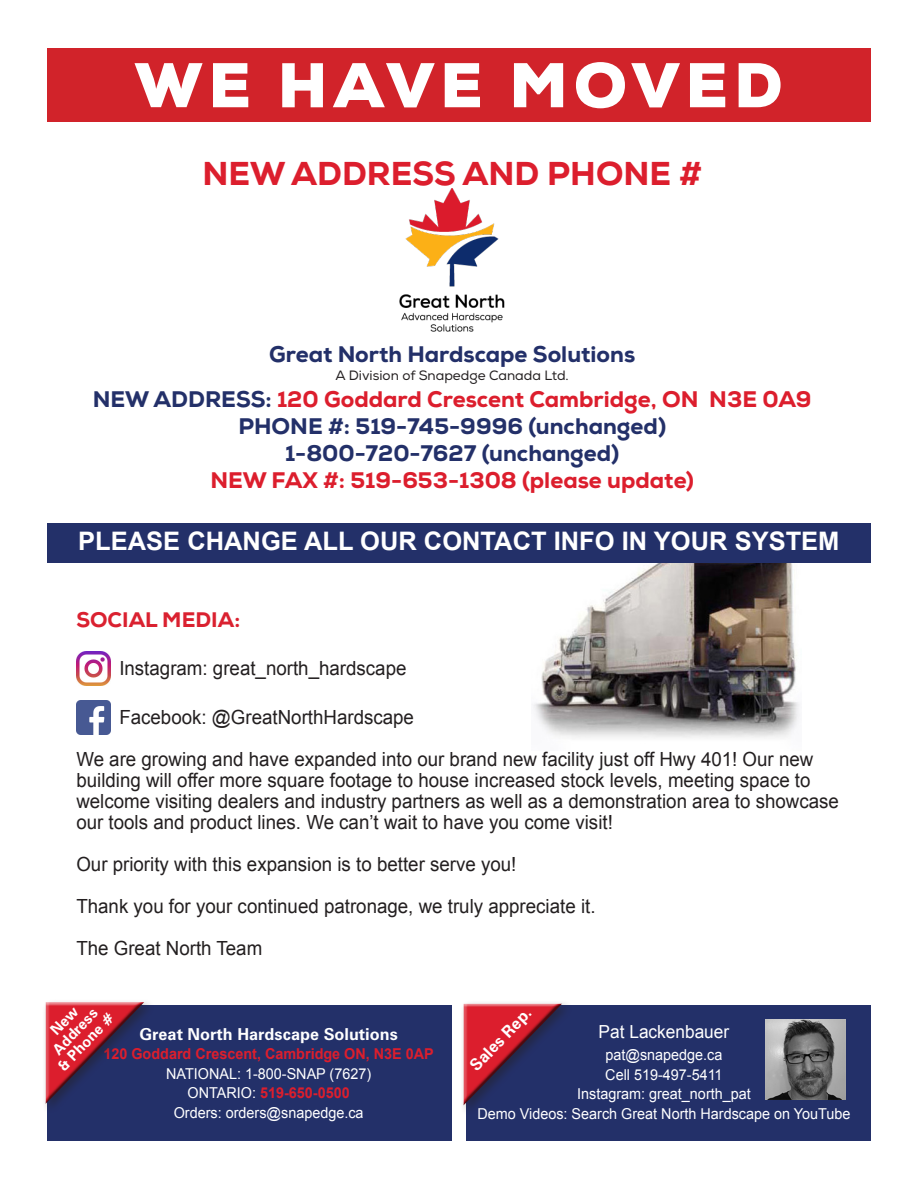
<style>
.page{position:relative;width:918px;height:1188px;background:#fff}
.page>*{position:absolute;margin:0;border:0;box-sizing:border-box;transform-origin:0 0}
.t1{font:900 63px "Nexa";letter-spacing:.1em;color:#fff}
.t2{font:800 33px "Nexa";color:#dc1e2d}
.t3{font:700 25.5px "Arial";color:#fff}
.t4{font:800 22.5px "Nexa";color:#233069}
.t5{font:800 22.5px "Nexa";color:#dc1e2d}
.t6{font:800 21px "Nexa";color:#da2130}
.t7{font:19.5px/21px "Arial";color:#231f20;scale:.96 1}
.t8{font:18px "Arial";color:#fff;scale:.96 1}
.t9{font:700 16.5px "Zurich BT";color:#fff}
.t10{font:15px "Arial";color:#fff;scale:.96 1}
.t11{font:700 15px "Arial";color:#dc1e2d;scale:.96 1}
.t12{font:700 15px "Zurich BT";color:#fff}
.t13{font:13.5px "Nexa";color:#231f20}
.s1{color:#233069}
.s2{font-weight:400;color:#fff}
</style>
<div class="page">
<img style="left:533px;top:563px;width:267px;height:175px">
<img style="left:76px;top:652px;width:34px;height:34px">
<img style="left:76px;top:700px;width:34px;height:34px">
<div style="left:47px;top:48px;width:824px;height:73px;background:#d1232a"></div>
<img style="left:399px;top:189px;width:106px;height:143px">
<div style="left:47px;top:1005px;width:405px;height:136px;background:#233069"></div>
<div style="left:466px;top:1005px;width:405px;height:136px;background:#233069"></div>
<img style="left:766px;top:1019px;width:80px;height:81px">
<div style="left:42px;top:999px;width:113px;height:116px;background:#231f20;opacity:.44"></div>
<div style="left:44px;top:1001px;width:102px;height:105px;background:#231f20;opacity:.75"></div>
<div style="left:460px;top:1000px;width:113px;height:116px;background:#231f20;opacity:.44"></div>
<div style="left:462px;top:1003px;width:102px;height:105px;background:#231f20;opacity:.75"></div>
<div style="left:47px;top:523px;width:824px;height:40px;background:#233069"></div>
<svg style="left:46px;top:1002px;width:98px;height:102px"></svg>
<p class="t1" style="left:135px;top:45px;width:649px">WE HAVE MOVED</p>
<p class="t2" style="left:202px;top:152px;width:501px">NEW ADDRESS AND PHONE #</p>
<p class="t4" style="left:269px;top:340px;width:368px">Great North Hardscape Solutions</p>
<p class="t13" style="left:336px;top:367px;width:235px">A Division of Snapedge Canada Ltd.</p>
<p class="t5" style="left:93px;top:385px;width:720px"><span class="s1">NEW ADDRESS:</span> 120 Goddard Crescent Cambridge, ON N3E 0A9</p>
<p class="t4" style="left:238px;top:412px;width:429px">PHONE #: 519-745-9996 (unchanged)</p>
<p class="t4" style="left:285px;top:439px;width:336px">1-800-720-7627 (unchanged)</p>
<p class="t5" style="left:210px;top:466px;width:485px">NEW FAX #: 519-653-1308 (please update)</p>
<p class="t3" style="left:78px;top:525px;width:763px">PLEASE CHANGE ALL OUR CONTACT INFO IN YOUR SYSTEM</p>
<p class="t6" style="left:76px;top:606px;width:165px">SOCIAL MEDIA:</p>
<p class="t7" style="left:119px;top:658px;width:301px">Instagram: great_north_hardscape</p>
<p class="t7" style="left:119px;top:706px;width:308px">Facebook: @GreatNorthHardscape</p>
<p class="t7" style="left:76px;top:749px;width:796px">We are growing and have expanded into our brand new facility just off Hwy 401! Our new building will offer more square footage to house increased stock levels, meeting space to welcome visiting dealers and industry partners as well as a demonstration area to showcase our tools and product lines. We can’t wait to have you come visit!</p>
<p class="t7" style="left:76px;top:854px;width:460px">Our priority with this expansion is to better serve you!</p>
<p class="t7" style="left:76px;top:896px;width:542px">Thank you for your continued patronage, we truly appreciate it.</p>
<p class="t7" style="left:76px;top:938px;width:195px">The Great North Team</p>
<p class="t12" style="left:49px;top:1045px;width:59px;rotate:-46deg">Address</p>
<p class="t12" style="left:54px;top:1062px;width:75px;rotate:-46deg">&amp; Phone #</p>
<p class="t9" style="left:465px;top:1061px;width:82px;rotate:-46deg">Sales Rep.</p>
<p class="t8" style="left:599px;top:1020px;width:138px">Pat Lackenbauer</p>
<p class="t10" style="left:605px;top:1045px;width:123px">pat@snapedge.ca</p>
<p class="t10" style="left:605px;top:1065px;width:124px">Cell 519-497-5411</p>
<p class="t10" style="left:577px;top:1084px;width:182px">Instagram: great_north_pat</p>
<p class="t10" style="left:477px;top:1104px;width:390px">Demo Videos: Search Great North Hardscape on YouTube</p>
<p class="t9" style="left:140px;top:1024px;width:260px">Great North Hardscape Solutions</p>
<p class="t11" style="left:103px;top:1044px;width:346px">120 Goddard Crescent, Cambridge ON, N3E 0AP</p>
<p class="t10" style="left:166px;top:1064px;width:215px">NATIONAL: 1-800-SNAP (7627)</p>
<p class="t11" style="left:188px;top:1083px;width:170px"><span class="s2">ONTARIO:</span> 519-650-0500</p>
<p class="t10" style="left:174px;top:1103px;width:199px">Orders: orders@snapedge.ca</p>
</div>
